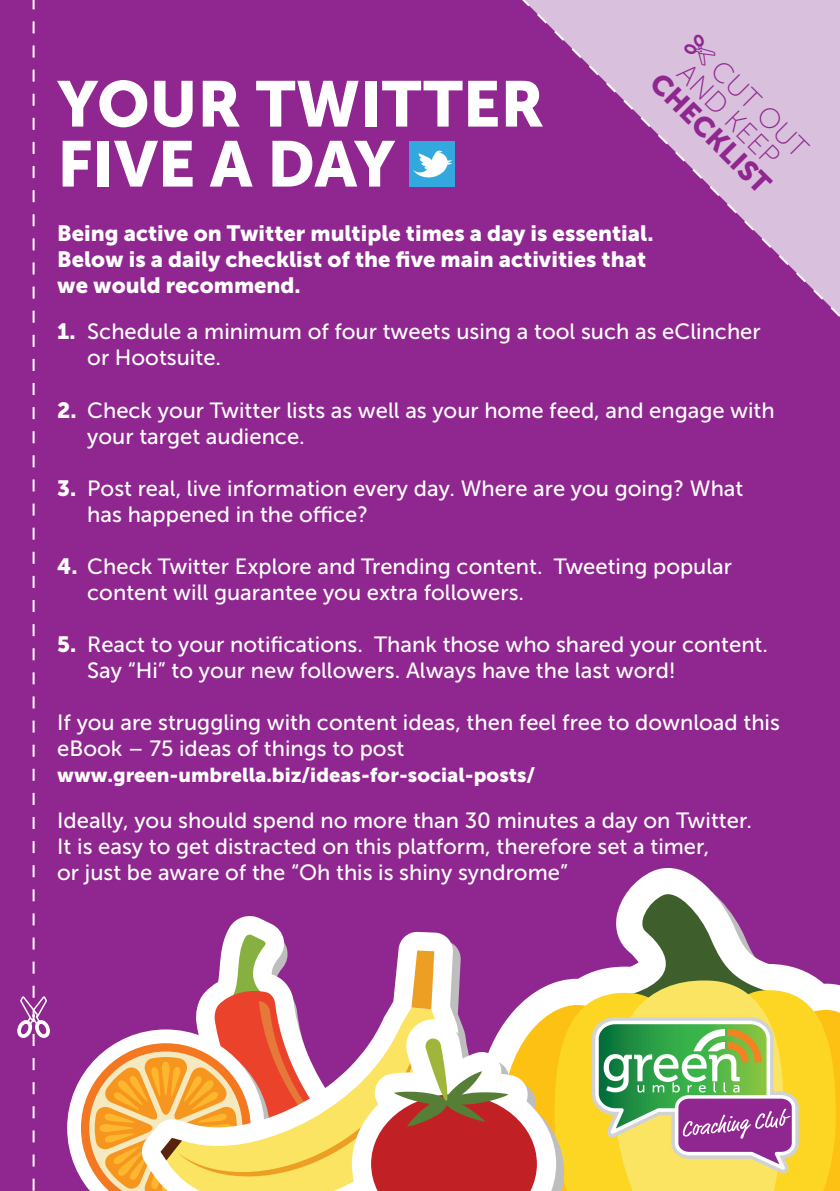
<style>
.page{position:relative;width:840px;height:1191px;background:#fff}
.page>*{position:absolute;margin:0;border:0;box-sizing:border-box;transform-origin:0 0}
.t1{font:64px/60px "Museo Sans 900";color:#fff}
.t2{font:28px "Museo Sans 100";color:#90268f}
.t3{font:28px "Museo Sans 900";color:#90268f}
.t4{font:22px/26px "Museo Sans 500";color:#fff}
.t5{font:22px/26px "Museo Sans 900";color:#fff}
.t6{font:20px "Museo Sans 900";color:#fff}
.s1{font-family:"Museo Sans 900"}
</style>
<div class="page">
<div style="left:0;top:0;width:839px;height:1191px;background:#90268f"></div>
<svg style="left:17px;top:0;width:33px;height:1191px"></svg>
<svg style="left:630px;top:868px;width:78px;height:20px;fill:#fff"></svg>
<svg style="left:522px;top:0;width:317px;height:317px"></svg>
<svg style="left:67px;top:888px;width:772px;height:303px"></svg>
<div style="left:409px;top:141px;width:46px;height:46px;background:#32a8df"></div>
<svg style="left:413px;top:150px;width:39px;height:28px"></svg>
<div style="left:680px;top:0;width:159px;height:152px;background:#d9c1dd"></div>
<p class="t2" style="left:725px;top:54px;width:126px;rotate:45deg">CUT OUT</p>
<p class="t2" style="left:692px;top:58px;width:133px;rotate:45deg">AND KEEP</p>
<p class="t3" style="left:666px;top:66px;width:158px;rotate:45deg">CHECKLIST</p>
<h1 class="t1" style="left:57px;top:74px;width:488px">YOUR TWITTER<br>FIVE A DAY</h1>
<p class="t5" style="left:57px;top:221px;width:597px">Being active on Twitter multiple times a day is essential.<br>Below is a daily checklist of the five main activities that we would recommend.</p>
<p class="t4" style="left:87px;top:319px;width:674px;text-indent:-30px"><span class="s1">1.</span> Schedule a minimum of four tweets using a tool such as eClincher or Hootsuite.</p>
<p class="t4" style="left:87px;top:397px;width:688px;text-indent:-30px"><span class="s1">2.</span> Check your Twitter lists as well as your home feed, and engage with your target audience.</p>
<p class="t4" style="left:87px;top:475px;width:657px;text-indent:-30px"><span class="s1">3.</span> Post real, live information every day. Where are you going? What has happened in the office?</p>
<p class="t4" style="left:87px;top:553px;width:646px;text-indent:-30px"><span class="s1">4.</span> Check Twitter Explore and Trending content. Tweeting popular content will guarantee you extra followers.</p>
<p class="t4" style="left:87px;top:631px;width:682px;text-indent:-30px"><span class="s1">5.</span> React to your notifications. Thank those who shared your content.<br>Say “Hi” to your new followers. Always have the last word!</p>
<p class="t4" style="left:57px;top:709px;width:723px">If you are struggling with content ideas, then feel free to download this eBook – 75 ideas of things to post</p>
<p class="t6" style="left:57px;top:763px;width:479px">www.green-umbrella.biz/ideas-for-social-posts/</p>
<p class="t4" style="left:57px;top:807px;width:696px">Ideally, you should spend no more than 30 minutes a day on Twitter.<br>It is easy to get distracted on this platform, therefore set a timer,<br>or just be aware of the “Oh this is shiny syndrome”</p>
</div>
